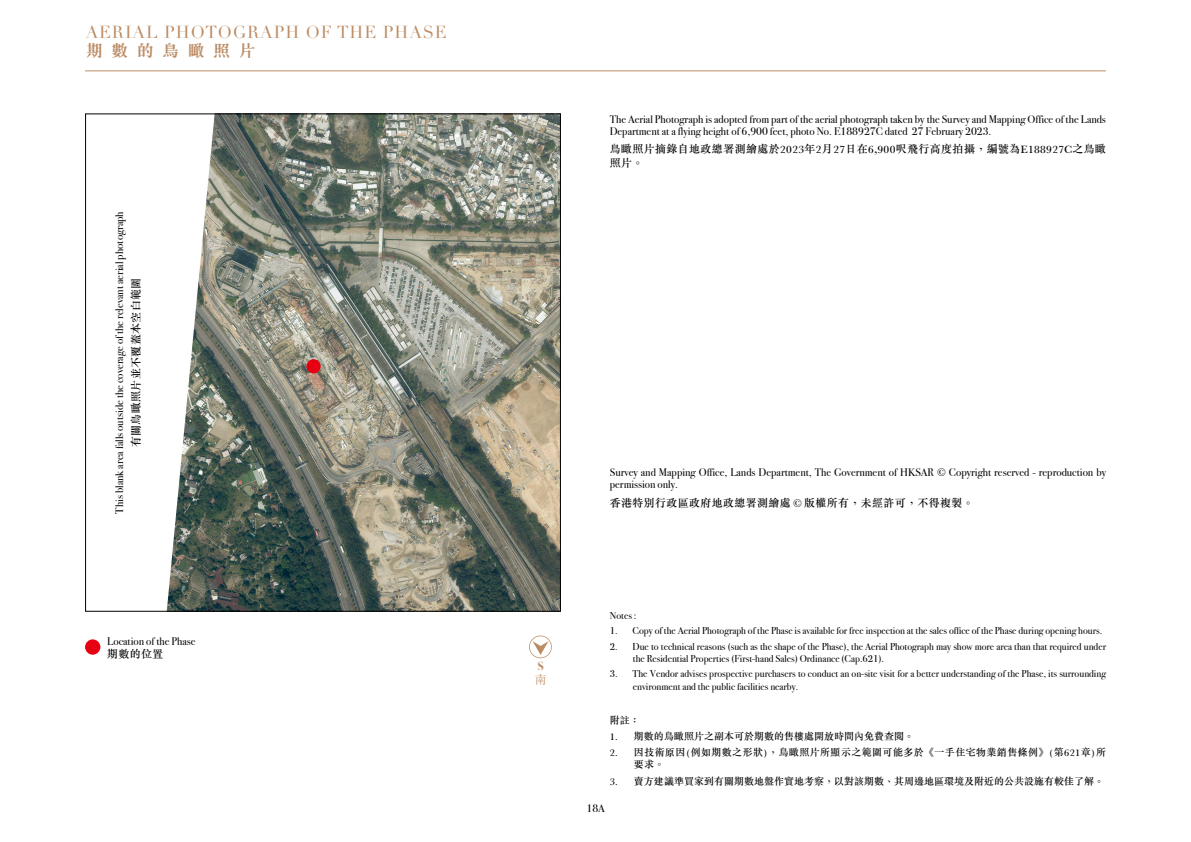
<style>
.page{position:relative;width:1191px;height:842px;background:#fff}
.page>*{position:absolute;margin:0;border:0;box-sizing:border-box;transform-origin:0 0}
.t1{font:17px "Didot";letter-spacing:.05em;color:#bc8c64}
.t2{font:700 17px "M Sung HK";letter-spacing:.5em;color:#bc8c64}
.t3{font:700 12px "Bodoni Svty Two ITCTT";color:#bc8c64}
.t4{font:300 12px "M Sung HK";color:#bc8c64}
.t5{font:11px/12.6px "Bodoni Svty Two ITCTT";color:#000}
.t6{font:500 11px/14px "M Sung HK";letter-spacing:.035em;color:#000}
.t7{font:10px/11.5px "Bodoni Svty Two ITCTT";color:#000}
.t8{font:500 10px "M Sung HK";color:#000}
.t9{font:500 10px/12px "M Sung HK";letter-spacing:.04em;color:#000}
.s1{font-family:"Bodoni Svty Two ITCTT";font-weight:400}
</style>
<div class="page">
<hr style="left:85px;top:71px;width:1021px;height:1px;background:#bc8c64">
<img style="left:167px;top:115px;width:392px;height:495px">
<div style="left:306px;top:359px;width:15px;height:14px;background:#e60012;border-radius:50%"></div>
<div style="left:85px;top:639px;width:15px;height:16px;background:#e60012;border-radius:50%"></div>
<svg style="left:529px;top:635px;width:23px;height:24px"></svg>
<h1 class="t1" style="left:86px;top:22px;width:363px">AERIAL PHOTOGRAPH OF THE PHASE</h1>
<h1 class="t2" style="left:86px;top:42px;width:171px">期數的鳥瞰照片</h1>
<p class="t5" style="left:112px;top:514px;width:304px;rotate:-90deg">This blank area falls outside the coverage of the relevant aerial photograph</p>
<p class="t6" style="left:129px;top:447px;width:171px;rotate:-90deg">有關鳥瞰照片並不覆蓋本空白範圍</p>
<p class="t5" style="left:107px;top:634px;width:90px">Location of the Phase</p>
<p class="t6" style="left:107px;top:646px;width:58px">期數的位置</p>
<p class="t5" style="left:609px;top:112px;width:498px">The Aerial Photograph is adopted from part of the aerial photograph taken by the Survey and Mapping Office of the Lands<br>Department at a flying height of 6,900 feet, photo No. E188927C dated 27 February 2023.</p>
<p class="t6" style="left:609px;top:141px;width:498px">鳥瞰照片摘錄自地政總署測繪處於2023年2月27日在6,900呎飛行高度拍攝，編號為E188927C之鳥瞰照片。</p>
<p class="t3" style="left:538px;top:656px;width:7px">S</p>
<p class="t4" style="left:535px;top:671px;width:13px">南</p>
<p class="t5" style="left:610px;top:464px;width:498px">Survey and Mapping Office, Lands Department, The Government of HKSAR © Copyright reserved - reproduction by permission only.</p>
<p class="t6" style="left:610px;top:495px;width:365px">香港特別行政區政府地政總署測繪處 <span class="s1">©</span> 版權所有，未經許可，不得複製。</p>
<p class="t7" style="left:610px;top:608px;width:28px">Notes :</p>
<p class="t7" style="left:610px;top:624px;width:494px">1. Copy of the Aerial Photograph of the Phase is available for free inspection at the sales office of the Phase during opening hours.</p>
<p class="t7" style="left:633px;top:640px;width:474px;text-indent:-23px">2. Due to technical reasons (such as the shape of the Phase), the Aerial Photograph may show more area than that required under the Residential Properties (First-hand Sales) Ordinance (Cap.621).</p>
<p class="t7" style="left:633px;top:667px;width:475px;line-height:12.1px;text-indent:-23px">3. The Vendor advises prospective purchasers to conduct an on-site visit for a better understanding of the Phase, its surrounding environment and the public facilities nearby.</p>
<p class="t8" style="left:610px;top:713px;width:31px">附註：</p>
<p class="t8" style="left:610px;top:729px;width:306px">1. 期數的鳥瞰照片之副本可於期數的售樓處開放時間內免費查閱。</p>
<p class="t9" style="left:634px;top:746px;width:473px;text-indent:-24px">2. 因技術原因(例如期數之形狀)，鳥瞰照片所顯示之範圍可能多於《一手住宅物業銷售條例》(第621章)所要求。</p>
<p class="t8" style="left:610px;top:774px;width:496px">3. 賣方建議準買家到有關期數地盤作實地考察，以對該期數、其周邊地區環境及附近的公共設施有較佳了解。</p>
<p class="t5" style="left:586px;top:801px;width:20px">18A</p>
<p class="t5" style="left:593px;top:801px;width:7px">S</p>
</div>
